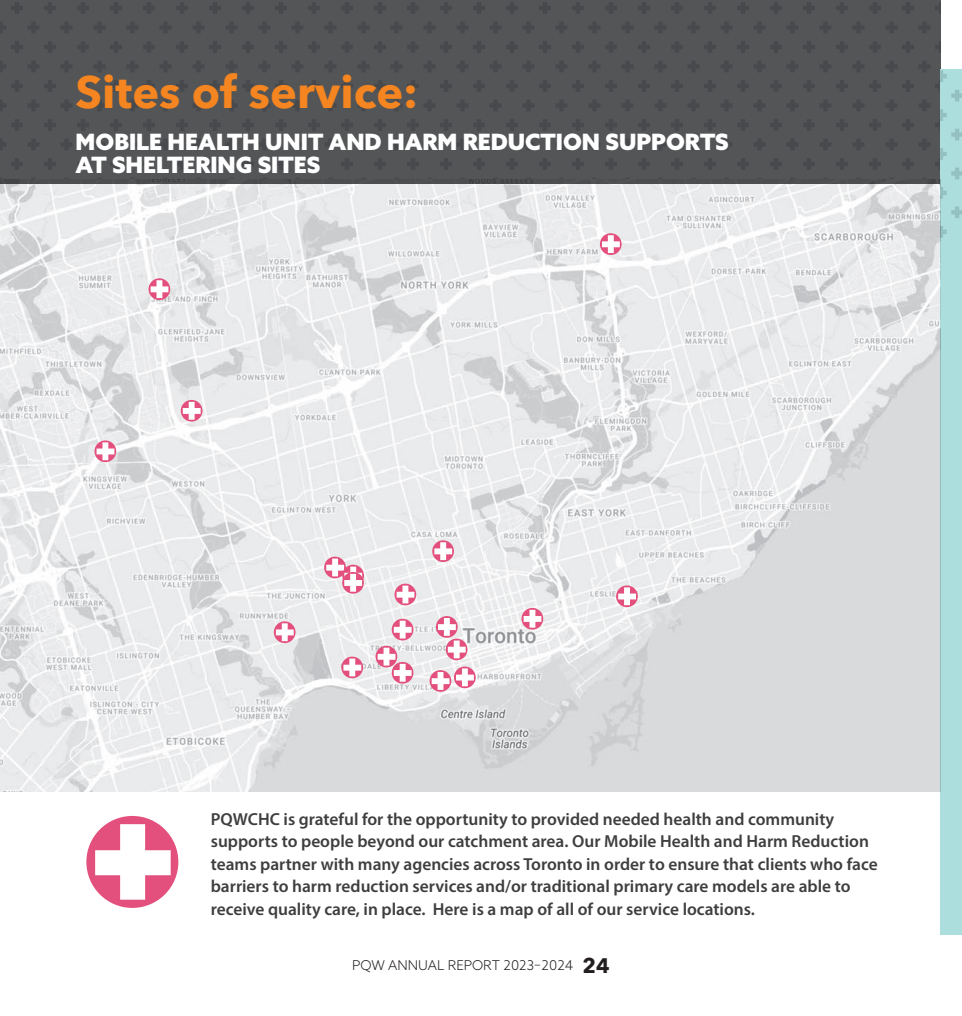
<style>
.page{position:relative;width:962px;height:1016px;background:#fff}
.page>*{position:absolute;margin:0;border:0;box-sizing:border-box;transform-origin:0 0}
.h1_heading_title_page{font:700 45px "Avenir Next LT Pro";color:#f58520}
.h3_heading_s3{font:900 22.5px/22.5px "Azo Sans";color:#fff}
.p_intro{font:600 17.4px/22.5px "Myriad Pro";color:#3e3e3f}
.t1{font:300 13.5px "Azo Sans";color:#231f20}
.s1{font-family:"Avenir Next";font-weight:700;font-size:21px}
</style>
<div class="page">
<div style="left:940px;top:73px;width:21px;height:861px;background:#addede"></div>
<div style="left:0;top:0;width:940px;height:184px;background:#545557"></div>
<svg style="left:940px;top:69px;width:21px;height:175px"></svg>
<img style="left:0;top:179px;width:940px;height:612px">
<svg style="left:148px;top:278px;width:22px;height:22px"></svg>
<svg style="left:150px;top:280px;width:18px;height:18px"></svg>
<svg style="left:181px;top:400px;width:21px;height:21px"></svg>
<svg style="left:183px;top:402px;width:17px;height:17px"></svg>
<div style="left:86px;top:815px;width:92px;height:92px;background:#e3507d;border-radius:50%"></div>
<svg style="left:95px;top:824px;width:76px;height:75px"></svg>
<svg style="left:274px;top:621px;width:21px;height:22px"></svg>
<svg style="left:276px;top:623px;width:17px;height:18px"></svg>
<svg style="left:324px;top:556px;width:22px;height:22px"></svg>
<svg style="left:342px;top:564px;width:22px;height:22px"></svg>
<svg style="left:394px;top:583px;width:22px;height:22px"></svg>
<svg style="left:396px;top:585px;width:18px;height:18px"></svg>
<svg style="left:432px;top:540px;width:22px;height:22px"></svg>
<svg style="left:434px;top:542px;width:18px;height:18px"></svg>
<svg style="left:341px;top:656px;width:22px;height:22px"></svg>
<svg style="left:343px;top:658px;width:18px;height:18px"></svg>
<svg style="left:94px;top:440px;width:22px;height:22px"></svg>
<svg style="left:96px;top:442px;width:18px;height:18px"></svg>
<svg style="left:342px;top:572px;width:22px;height:21px"></svg>
<svg style="left:326px;top:558px;width:36px;height:33px"></svg>
<svg style="left:391px;top:618px;width:22px;height:22px"></svg>
<svg style="left:393px;top:620px;width:18px;height:18px"></svg>
<svg style="left:375px;top:645px;width:22px;height:22px"></svg>
<svg style="left:391px;top:661px;width:22px;height:22px"></svg>
<svg style="left:377px;top:647px;width:34px;height:34px"></svg>
<svg style="left:429px;top:670px;width:22px;height:21px"></svg>
<svg style="left:431px;top:672px;width:18px;height:17px"></svg>
<div style="left:436px;top:616px;width:21px;height:21px;background:#e3507d;border-radius:50%"></div>
<svg style="left:445px;top:638px;width:22px;height:22px"></svg>
<svg style="left:438px;top:618px;width:27px;height:40px"></svg>
<svg style="left:454px;top:666px;width:21px;height:22px"></svg>
<svg style="left:456px;top:668px;width:17px;height:18px"></svg>
<svg style="left:521px;top:607px;width:22px;height:22px"></svg>
<svg style="left:523px;top:609px;width:18px;height:18px"></svg>
<svg style="left:616px;top:585px;width:21px;height:22px"></svg>
<svg style="left:618px;top:587px;width:17px;height:18px"></svg>
<svg style="left:599px;top:233px;width:22px;height:22px"></svg>
<svg style="left:601px;top:235px;width:18px;height:18px"></svg>
<p class="h1_heading_title_page" style="left:76px;top:65px;width:344px">Sites of service:</p>
<p class="h3_heading_s3" style="left:76px;top:130px;width:654px">MOBILE HEALTH UNIT AND HARM REDUCTION SUPPORTS<br>AT SHELTERING SITES</p>
<p class="p_intro" style="left:211px;top:806px;width:668px">PQWCHC is grateful for the opportunity to provided needed health and community supports to people beyond our catchment area. Our Mobile Health and Harm Reduction teams partner with many agencies across Toronto in order to ensure that clients who face barriers to harm reduction services and/or traditional primary care models are able to receive quality care, in place. Here is a map of all of our service locations.</p>
<p class="t1" style="left:352px;top:956px;width:259px">PQW ANNUAL REPORT 2023–2024 <span class="s1">24</span></p>
</div>
